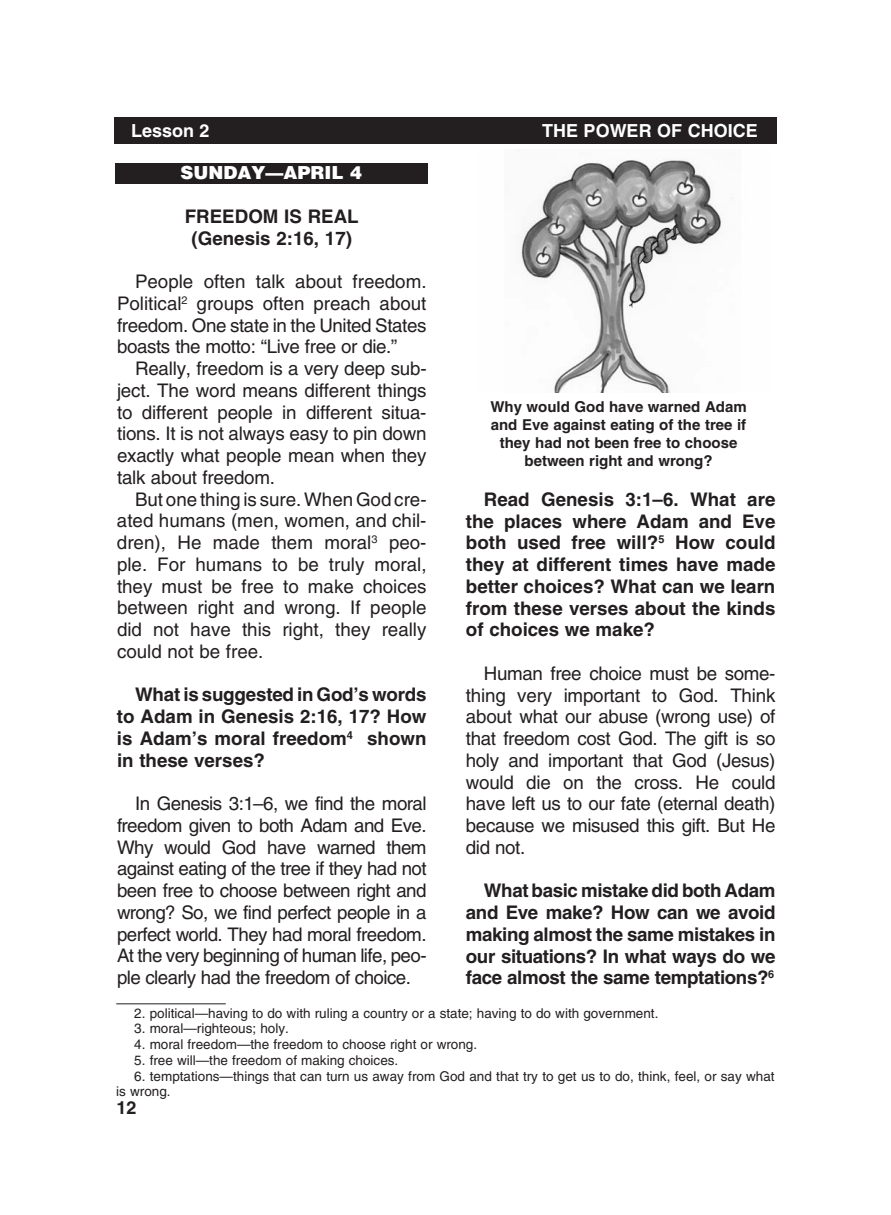
<style>
.page{position:relative;width:891px;height:1215px;background:#fff}
.page>*{position:absolute;margin:0;border:0;box-sizing:border-box;transform-origin:0 0}
._1-Body{font:18.75px/21.8px "Helvetica";letter-spacing:-.02em;color:#231f20;text-align:justify}
._2-Body_bold{font:700 18.75px/21.8px "Helvetica";color:#231f20;text-align:justify}
._1-Body-2{font:18.75px/21.8px "Helvetica";color:#231f20}
._5-subheads{font:700 18.75px/21.8px "Helvetica";color:#231f20;text-align:center}
.t1{font:700 18px "Helvetica";color:#fff}
.t2{font:900 18px "Helvetica";color:#fff}
.t3{font:700 18px "Helvetica";color:#231f20}
._8-captions{font:700 15px/18px "Helvetica";color:#231f20;text-align:center}
._7-footnotes{font:13.5px/15.8px "Helvetica";color:#231f20}
._6-Footnotes_rule{font:13.5px "Helvetica";color:#231f20}
</style>
<div class="page">
<div style="left:115px;top:117px;width:661px;height:27px;background:#231f20"></div>
<div style="left:115px;top:163px;width:313px;height:21px;background:#231f20"></div>
<img style="left:521px;top:159px;width:212px;height:234px">
<hr style="left:116px;top:1003px;width:110px;height:1px;background:#231f20">
<p class="t1" style="left:131px;top:120px;width:80px">Lesson 2</p>
<p class="t1" style="left:542px;top:120px;width:69px">The Power</p>
<p class="t1" style="left:657px;top:120px;width:56px">of Choice</p>
<p class="t2" style="left:180px;top:161px;width:183px">SUNDAY—APRIL 4</p>
<p class="t1" style="left:199px;top:120px;width:12px">1</p>
<p class="t1" style="left:652px;top:120px;width:107px">Lesson Title</p>
<p class="_5-subheads" style="left:185px;top:205px;width:175px">FREEDOM IS REAL (Genesis 2:16, 17)</p>
<p class="_1-Body-2" style="left:117px;top:271px;width:311px;text-indent:18px">People often talk about freedom.<br>Political<sup>2</sup> groups often preach about freedom. One state in the United States boasts the motto: “Live free or die. ”</p>
<p class="_1-Body" style="left:117px;top:358px;width:311px;text-indent:18px">Really, freedom is a very deep sub&shy;ject. The word means different things to different people in different situa&shy;tions. It is not always easy to pin down exactly what people mean when they talk about freedom.</p>
<p class="_1-Body" style="left:117px;top:488px;width:311px;text-indent:18px">But one thing is sure. When God cre&shy;ated humans (men, women, and chil&shy;dren), He made them moral<sup>3</sup> peo&shy;ple. For humans to be truly moral, they must be free to make choices between right and wrong. If people did not have this right, they really could not be free.</p>
<p class="_2-Body_bold" style="left:117px;top:684px;width:311px;text-indent:18px">What is suggested in God’s words to Adam in Genesis 2:16, 17? How is Adam’s moral freedom<sup>4</sup> shown in these verses?</p>
<p class="_1-Body" style="left:117px;top:793px;width:311px;text-align:left;text-indent:18px">In Genesis 3:1–6, we find the moral freedom given to both Adam and Eve.<br>Why would God have warned them against eating of the tree if they had not been free to choose between right and wrong? So, we find perfect people in a perfect world. They had moral freedom.<br>At the very beginning of human life, peo&shy;ple clearly had the freedom of choice.</p>
<p class="_8-captions" style="left:490px;top:398px;width:258px">Why would God have warned Adam and Eve against eating of the tree if they had not been free to choose between right and wrong?</p>
<p class="_2-Body_bold" style="left:466px;top:488px;width:311px;text-indent:18px">Read Genesis 3:1–6. What are the places where Adam and Eve both used free will?<sup>5</sup> How could they at different times have made better choices? What can we learn from these verses about the kinds of choices we make?</p>
<p class="_1-Body" style="left:466px;top:662px;width:311px;text-indent:18px">Human free choice must be some&shy;thing very important to God. Think about what our abuse (wrong use) of that freedom cost God. The gift is so holy and important that God (Jesus) would die on the cross. He could have left us to our fate (eternal death) because we misused this gift. But He did not.</p>
<p class="_2-Body_bold" style="left:466px;top:880px;width:311px;text-indent:18px">What basic mistake did both Adam and Eve make? How can we avoid making almost the same mistakes in our situations? In what ways do we face almost the same temptations?<sup>6</sup></p>
<p class="_6-Footnotes_rule" style="left:134px;top:1005px;width:523px">2. political—having to do with ruling a country or a state; having to do with government.</p>
<p class="_7-footnotes" style="left:134px;top:1021px;width:154px">3. moral—righteous; holy.</p>
<p class="_7-footnotes" style="left:134px;top:1037px;width:342px">4. moral freedom—the freedom to choose right or wrong.</p>
<p class="_7-footnotes" style="left:134px;top:1052px;width:263px">5. free will—the freedom of making choices.</p>
<p class="_7-footnotes" style="left:116px;top:1068px;width:660px;text-indent:18px">6. temptations—things that can turn us away from God and that try to get us to do, think, feel, or say what is wrong.</p>
<p class="t3" style="left:116px;top:1097px;width:22px">12</p>
</div>
